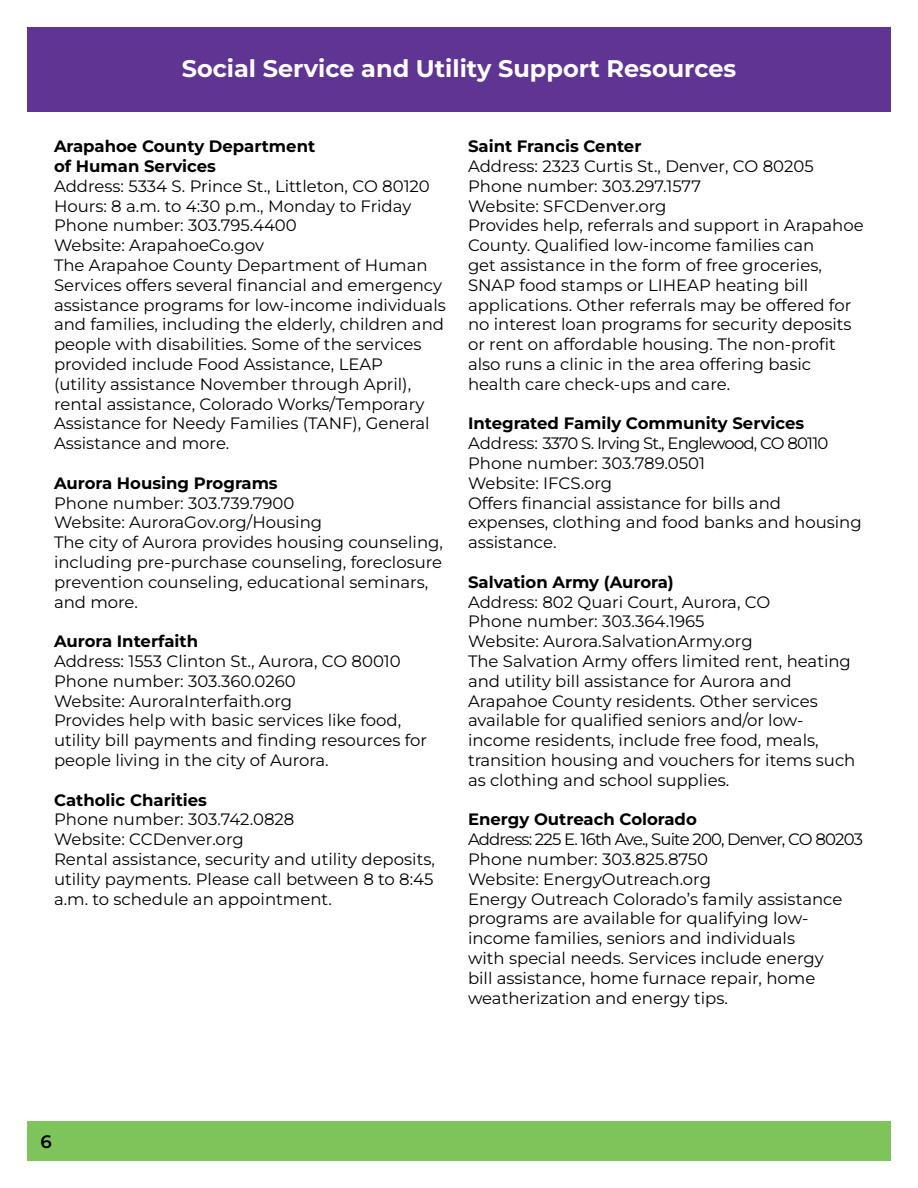
<style>
.page{position:relative;width:918px;height:1188px;background:#fff}
.page>*{position:absolute;margin:0;border:0;box-sizing:border-box;transform-origin:0 0}
.t1{font:700 24px "Montserrat";color:#fff}
.t2{font:600 18px "Montserrat";color:#000}
.t3{font:16.5px/19.8px "Montserrat";color:#000}
.t4{font:700 16.5px/19.8px "Montserrat";color:#000}
.t5{font:16.5px "Montserrat";letter-spacing:-.05em;color:#000}
</style>
<div class="page">
<div style="left:27px;top:1121px;width:864px;height:40px;background:#7ec45b"></div>
<div style="left:27px;top:27px;width:864px;height:84px;background:#603493"></div>
<h1 class="t1" style="left:182px;top:53px;width:556px">Social Service and Utility Support Resources</h1>
<h2 class="t4" style="left:54px;top:136px;width:263px">Arapahoe County Department of Human Services</h2>
<p class="t3" style="left:54px;top:176px;width:377px">Address: 5334 S. Prince St., Littleton, CO 80120</p>
<p class="t3" style="left:54px;top:195px;width:359px">Hours: 8 a.m. to 4:30 p.m., Monday to Friday<br>Phone number: 303.795.4400</p>
<p class="t3" style="left:54px;top:235px;width:212px">Website: ArapahoeCo.gov</p>
<p class="t3" style="left:54px;top:255px;width:393px">The Arapahoe County Department of Human Services offers several financial and emergency assistance programs for low-income individuals and families, including the elderly, children and people with disabilities. Some of the services provided include Food Assistance, LEAP<br>(utility assistance November through April), rental assistance, Colorado Works/Temporary Assistance for Needy Families (TANF), General Assistance and more.</p>
<h2 class="t4" style="left:54px;top:473px;width:225px">Aurora Housing Programs</h2>
<p class="t3" style="left:54px;top:492px;width:242px">Phone number: 303.739.7900</p>
<p class="t3" style="left:54px;top:512px;width:270px">Website: AuroraGov.org/Housing</p>
<p class="t3" style="left:54px;top:532px;width:391px">The city of Aurora provides housing counseling, including pre-purchase counseling, foreclosure prevention counseling, educational seminars, and more.</p>
<h2 class="t4" style="left:54px;top:631px;width:146px">Aurora Interfaith</h2>
<p class="t3" style="left:54px;top:651px;width:348px">Address: 1553 Clinton St., Aurora, CO 80010<br>Phone number: 303.360.0260</p>
<p class="t3" style="left:54px;top:690px;width:240px">Website: AuroraInterfaith.org</p>
<p class="t3" style="left:54px;top:710px;width:375px">Provides help with basic services like food, utility bill payments and finding resources for people living in the city of Aurora.</p>
<h2 class="t4" style="left:54px;top:789px;width:155px">Catholic Charities</h2>
<p class="t3" style="left:54px;top:809px;width:242px">Phone number: 303.742.0828</p>
<p class="t3" style="left:54px;top:829px;width:191px">Website: CCDenver.org</p>
<p class="t3" style="left:54px;top:849px;width:382px;text-align:justify">Rental assistance, security and utility deposits, utility payments. Please call between 8 to 8:45 a.m. to schedule an appointment.</p>
<h2 class="t4" style="left:468px;top:136px;width:175px">Saint Francis Center</h2>
<p class="t3" style="left:468px;top:156px;width:347px">Address: 2323 Curtis St., Denver, CO 80205<br>Phone number: 303.297.1577</p>
<p class="t3" style="left:468px;top:195px;width:200px">Website: SFCDenver.org</p>
<p class="t3" style="left:468px;top:215px;width:397px">Provides help, referrals and support in Arapahoe County. Qualified low-income families can<br>get assistance in the form of free groceries, SNAP food stamps or LIHEAP heating bill applications. Other referrals may be offered for no interest loan programs for security deposits or rent on affordable housing. The non-profit also runs a clinic in the area offering basic health care check-ups and care.</p>
<h2 class="t4" style="left:468px;top:413px;width:338px">Integrated Family Community Services</h2>
<p class="t5" style="left:468px;top:432px;width:362px">Address: 3370 S. Irving St., Englewood, CO 80110</p>
<p class="t3" style="left:468px;top:453px;width:239px">Phone number: 303.789.0501</p>
<p class="t3" style="left:468px;top:473px;width:146px">Website: IFCS.org</p>
<p class="t3" style="left:468px;top:492px;width:395px">Offers financial assistance for bills and expenses, clothing and food banks and housing assistance.</p>
<h2 class="t4" style="left:468px;top:572px;width:207px">Salvation Army (Aurora)</h2>
<p class="t3" style="left:468px;top:591px;width:304px">Address: 802 Quari Court, Aurora, CO</p>
<p class="t3" style="left:468px;top:611px;width:238px">Phone number: 303.364.1965</p>
<p class="t3" style="left:468px;top:631px;width:286px">Website: Aurora.SalvationArmy.org</p>
<p class="t3" style="left:468px;top:651px;width:389px">The Salvation Army offers limited rent, heating and utility bill assistance for Aurora and Arapahoe County residents. Other services available for qualified seniors and/or low&shy;income residents, include free food, meals, transition housing and vouchers for items such as clothing and school supplies.</p>
<h2 class="t4" style="left:468px;top:809px;width:230px">Energy Outreach Colorado</h2>
<p class="t5" style="left:468px;top:828px;width:397px">Address: 225 E. 16th Ave., Suite 200, Denver, CO 80203</p>
<p class="t3" style="left:468px;top:849px;width:242px">Phone number: 303.825.8750</p>
<p class="t3" style="left:468px;top:869px;width:245px">Website: EnergyOutreach.org</p>
<p class="t3" style="left:468px;top:888px;width:376px">Energy Outreach Colorado’s family assistance programs are available for qualifying low&shy;income families, seniors and individuals<br>with special needs. Services include energy bill assistance, home furnace repair, home weatherization and energy tips.</p>
<p class="t2" style="left:40px;top:1129px;width:13px">6</p>
</div>
